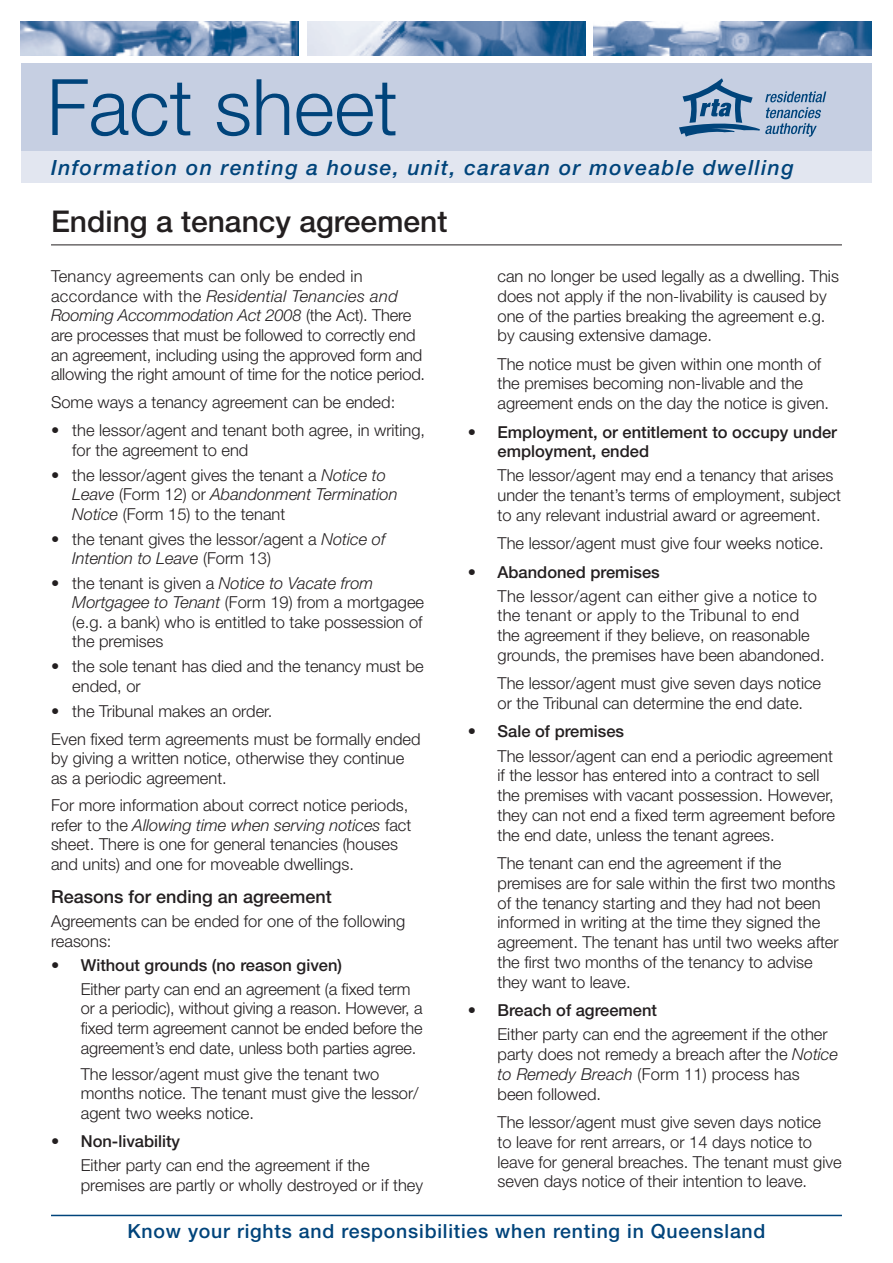
<style>
.page{position:relative;width:893px;height:1263px;background:#fff}
.page>*{position:absolute;margin:0;border:0;box-sizing:border-box;transform-origin:0 0}
.t1{font:300 78px "Helvetica Neue";color:#00447b}
.t2{font:500 30px "Helvetica Neue";color:#231f20}
.t3{font:italic 500 21px "Helvetica Neue";letter-spacing:.07em;color:#00447b}
.t4{font:500 19.5px "Helvetica Neue";letter-spacing:.04em;color:#00447b}
.t5{font:500 18px "Helvetica Neue";color:#231f20}
.t6{font:300 16.5px/19.8px "Helvetica Neue";color:#231f20}
.t7{font:500 16.5px/19.8px "Helvetica Neue";color:#231f20}
.s1{font-style:italic}
</style>
<div class="page">
<hr style="left:51px;top:1215px;width:791px;height:1px;background:#00447b">
<div style="left:21px;top:146px;width:851px;height:37px;background:#e2e6f0"></div>
<div style="left:21px;top:64px;width:851px;height:87px;background:#c6cfe2"></div>
<svg style="left:679px;top:78px;width:147px;height:59px"></svg>
<img style="left:21px;top:21px;width:278px;height:34px">
<img style="left:593px;top:21px;width:279px;height:34px">
<img style="left:307px;top:21px;width:278px;height:34px">
<hr style="left:51px;top:244px;width:791px;height:1px;background:#231f20">
<h1 class="t1" style="left:47px;top:60px;width:353px">Fact sheet</h1>
<p class="t3" style="left:51px;top:155px;width:744px">Information on renting a house, unit, caravan or moveable dwelling</p>
<h2 class="t2" style="left:51px;top:203px;width:398px">Ending a tenancy agreement</h2>
<p class="t6" style="left:51px;top:266px;width:376px">Tenancy agreements can only be ended in accordance with the <span class="s1">Residential Tenancies and Rooming Accommodation Act 2008</span> (the Act). There are processes that must be followed to correctly end an agreement, including using the approved form and allowing the right amount of time for the notice period.</p>
<p class="t6" style="left:51px;top:392px;width:346px">Some ways a tenancy agreement can be ended:</p>
<p class="t6" style="left:72px;top:420px;width:354px;text-indent:-21px">• the lessor/agent and tenant both agree, in writing, for the agreement to end</p>
<p class="t6" style="left:72px;top:465px;width:327px;text-indent:-21px">• the lessor/agent gives the tenant a <span class="s1">Notice to<br>Leave</span> (Form 12) or <span class="s1">Abandonment Termination<br>Notice</span> (Form 15) to the tenant</p>
<p class="t6" style="left:72px;top:528px;width:314px;text-indent:-21px">• the tenant gives the lessor/agent a <span class="s1">Notice of<br>Intention to Leave</span> (Form 13)</p>
<p class="t6" style="left:72px;top:573px;width:353px;text-indent:-21px">• the tenant is given a <span class="s1">Notice to Vacate from Mortgagee to Tenant</span> (Form 19) from a mortgagee (e.g. a bank) who is entitled to take possession of the premises</p>
<p class="t6" style="left:72px;top:656px;width:353px;text-indent:-21px">• the sole tenant has died and the tenancy must be ended, or</p>
<p class="t6" style="left:51px;top:696px;width:371px;line-height:28.2px">• the Tribunal makes an order.<br>Even fixed term agreements must be formally ended</p>
<p class="t6" style="left:51px;top:748px;width:355px">by giving a written notice, otherwise they continue as a periodic agreement.</p>
<p class="t6" style="left:51px;top:795px;width:362px">For more information about correct notice periods, refer to the <span class="s1">Allowing time when serving notices</span> fact sheet. There is one for general tenancies (houses and units) and one for moveable dwellings.</p>
<p class="t5" style="left:51px;top:886px;width:282px">Reasons for ending an agreement</p>
<p class="t6" style="left:51px;top:911px;width:356px">Agreements can be ended for one of the following reasons:</p>
<p class="t7" style="left:51px;top:955px;width:293px">• Without grounds (no reason given)</p>
<p class="t6" style="left:81px;top:979px;width:343px">Either party can end an agreement (a fixed term or a periodic), without giving a reason. However, a fixed term agreement cannot be ended before the agreement’s end date, unless both parties agree.</p>
<p class="t6" style="left:81px;top:1064px;width:339px">The lessor/agent must give the tenant two months notice. The tenant must give the lessor/ agent two weeks notice.</p>
<p class="t7" style="left:51px;top:1131px;width:131px">• Non-livability</p>
<p class="t6" style="left:81px;top:1155px;width:344px">Either party can end the agreement if the premises are partly or wholly destroyed or if they</p>
<p class="t6" style="left:497px;top:266px;width:343px">can no longer be used legally as a dwelling. This does not apply if the non-livability is caused by one of the parties breaking the agreement e.g. by causing extensive damage.</p>
<p class="t6" style="left:497px;top:353px;width:333px">The notice must be given within one month of the premises becoming non-livable and the agreement ends on the day the notice is given.</p>
<p class="t7" style="left:497px;top:422px;width:341px;text-indent:-30px">• Employment, or entitlement to occupy under employment, ended</p>
<p class="t6" style="left:497px;top:465px;width:345px">The lessor/agent may end a tenancy that arises under the tenant’s terms of employment, subject to any relevant industrial award or agreement.</p>
<p class="t6" style="left:497px;top:533px;width:328px">The lessor/agent must give four weeks notice.</p>
<p class="t7" style="left:468px;top:562px;width:194px">• Abandoned premises</p>
<p class="t6" style="left:497px;top:585px;width:329px">The lessor/agent can either give a notice to the tenant or apply to the Tribunal to end the agreement if they believe, on reasonable grounds, the premises have been abandoned.</p>
<p class="t6" style="left:497px;top:673px;width:325px">The lessor/agent must give seven days notice or the Tribunal can determine the end date.</p>
<p class="t7" style="left:468px;top:721px;width:158px">• Sale of premises</p>
<p class="t6" style="left:497px;top:745px;width:339px">The lessor/agent can end a periodic agreement if the lessor has entered into a contract to sell the premises with vacant possession. However, they can not end a fixed term agreement before the end date, unless the tenant agrees.</p>
<p class="t6" style="left:497px;top:853px;width:343px">The tenant can end the agreement if the premises are for sale within the first two months of the tenancy starting and they had not been informed in writing at the time they signed the agreement. The tenant has until two weeks after the first two months of the tenancy to advise they want to leave.</p>
<p class="t7" style="left:468px;top:1000px;width:191px">• Breach of agreement</p>
<p class="t6" style="left:497px;top:1024px;width:342px">Either party can end the agreement if the other party does not remedy a breach after the <span class="s1">Notice to Remedy Breach</span> (Form 11) process has been followed.</p>
<p class="t6" style="left:497px;top:1112px;width:346px">The lessor/agent must give seven days notice<br>to leave for rent arrears, or 14 days notice to leave for general breaches. The tenant must give seven days notice of their intention to leave.</p>
<p class="t4" style="left:127px;top:1219px;width:640px">Know your rights and responsibilities when renting in Queensland</p>
</div>
